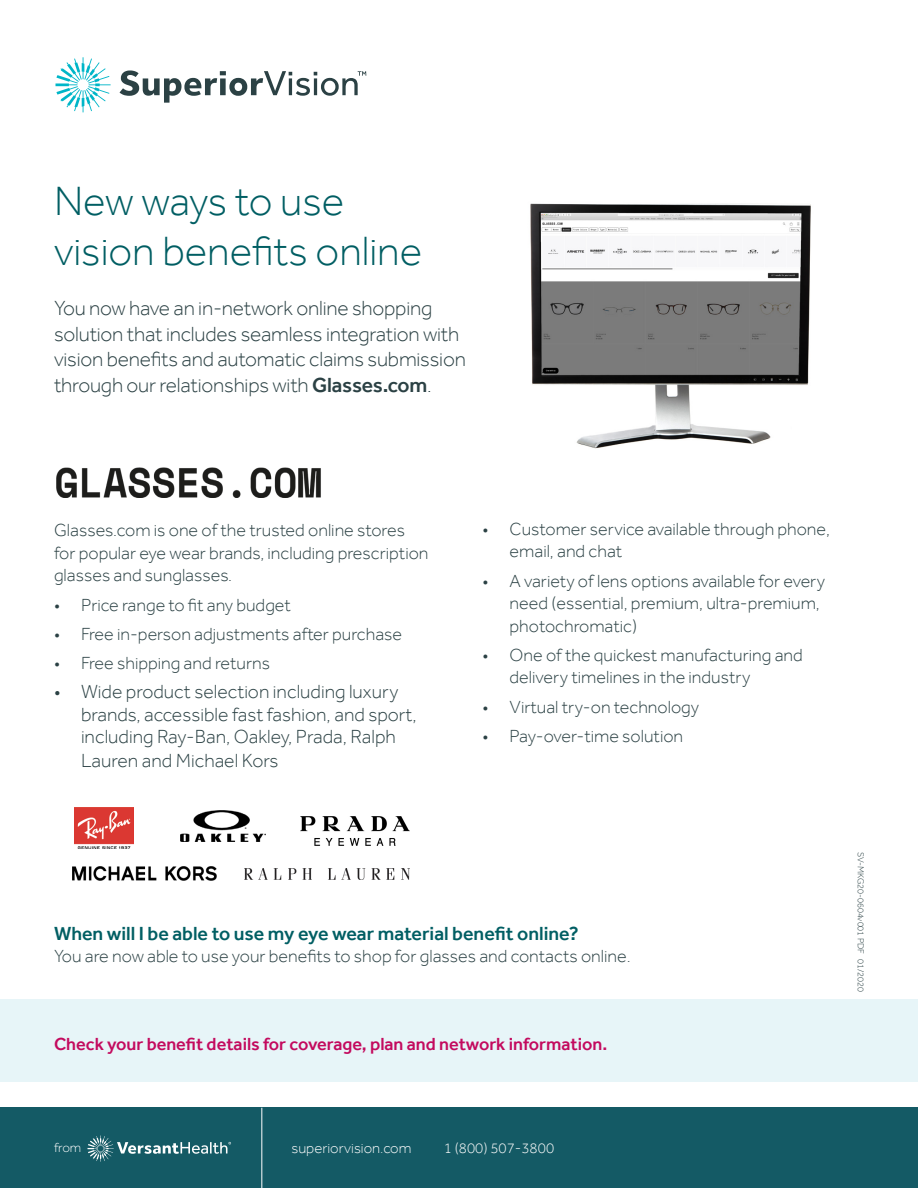
<style>
.page{position:relative;width:918px;height:1188px;background:#fff}
.page>*{position:absolute;margin:0;border:0;box-sizing:border-box;transform-origin:0 0}
.t1{font:300 42px/49.5px "Effra";color:#005e63}
.t2{font:300 21px/25.5px "Effra";letter-spacing:-.01em;color:#2b4144}
.t3{font:300 19.5px/22.8px "Effra";color:#2b4144}
.t4{font:500 19.5px "Effra";color:#005e63}
.t5{font:300 18px/22.5px "Effra";color:#2b4144}
.t6{font:500 18px "Effra";color:#c30a5e}
.t7{font:300 15px "Effra";color:#fbfbfb}
.t8{font:300 13.35px "Effra";color:#fff}
.t9{font:300 9px "Effra";color:#2b4144}
.s1{font-weight:500}
</style>
<div class="page">
<svg style="left:56px;top:57px;width:55px;height:55px"></svg>
<svg style="left:120px;top:70px;width:246px;height:33px"></svg>
<div style="left:0;top:1108px;width:918px;height:80px;background:#145a65"></div>
<svg style="left:88px;top:1136px;width:143px;height:26px"></svg>
<img style="left:56px;top:468px;width:265px;height:29px">
<hr style="left:261px;top:1108px;width:1px;height:80px;background:#fff">
<img style="left:530px;top:203px;width:281px;height:246px">
<img style="left:74px;top:808px;width:60px;height:40px">
<img style="left:181px;top:810px;width:85px;height:31px">
<img style="left:300px;top:817px;width:110px;height:28px">
<img style="left:73px;top:867px;width:144px;height:14px">
<img style="left:245px;top:869px;width:165px;height:10px">
<div style="left:0;top:999px;width:918px;height:83px;background:#e7f5f8"></div>
<p class="t1" style="left:54px;top:176px;width:370px">New ways to use vision benefits online</p>
<p class="t2" style="left:54px;top:295px;width:413px">You now have an in-network online shopping solution that includes seamless integration with vision benefits and automatic claims submission through our relationships with <span class="s1">Glasses.com</span>.</p>
<p class="t5" style="left:54px;top:519px;width:376px">Glasses.com is one of the trusted online stores for popular eye wear brands, including prescription glasses and sunglasses.</p>
<p class="t5" style="left:54px;top:593px;width:238px">• Price range to fit any budget</p>
<p class="t5" style="left:54px;top:622px;width:350px">• Free in-person adjustments after purchase</p>
<p class="t5" style="left:54px;top:652px;width:218px">• Free shipping and returns</p>
<p class="t3" style="left:81px;top:680px;width:337px;text-indent:-27px">• Wide product selection including luxury brands, accessible fast fashion, and sport, including Ray-Ban, Oakley, Prada, Ralph Lauren and Michael Kors</p>
<p class="t5" style="left:510px;top:517px;width:322px;text-indent:-27px">• Customer service available through phone, email, and chat</p>
<p class="t5" style="left:510px;top:569px;width:317px;text-indent:-27px">• A variety of lens options available for every need (essential, premium, ultra-premium, photochromatic)</p>
<p class="t5" style="left:510px;top:643px;width:295px;text-indent:-27px">• One of the quickest manufacturing and delivery timelines in the industry</p>
<p class="t5" style="left:483px;top:695px;width:218px">• Virtual try-on technology</p>
<p class="t5" style="left:483px;top:724px;width:202px">• Pay-over-time solution</p>
<p class="t4" style="left:54px;top:922px;width:526px">When will I be able to use my eye wear material benefit online?</p>
<p class="t5" style="left:54px;top:945px;width:578px">You are now able to use your benefits to shop for glasses and contacts online.</p>
<p class="t6" style="left:54px;top:1033px;width:555px">Check your benefit details for coverage, plan and network information.</p>
<p class="t9" style="left:866px;top:852px;width:142px;rotate:90deg">SV-MKG20-0604v001 PDF 01/2020</p>
<p class="t8" style="left:54px;top:1140px;width:29px">from</p>
<p class="t7" style="left:291px;top:1139px;width:122px">superiorvision.com</p>
<p class="t7" style="left:444px;top:1139px;width:112px">1 (800) 507-3800</p>
</div>
